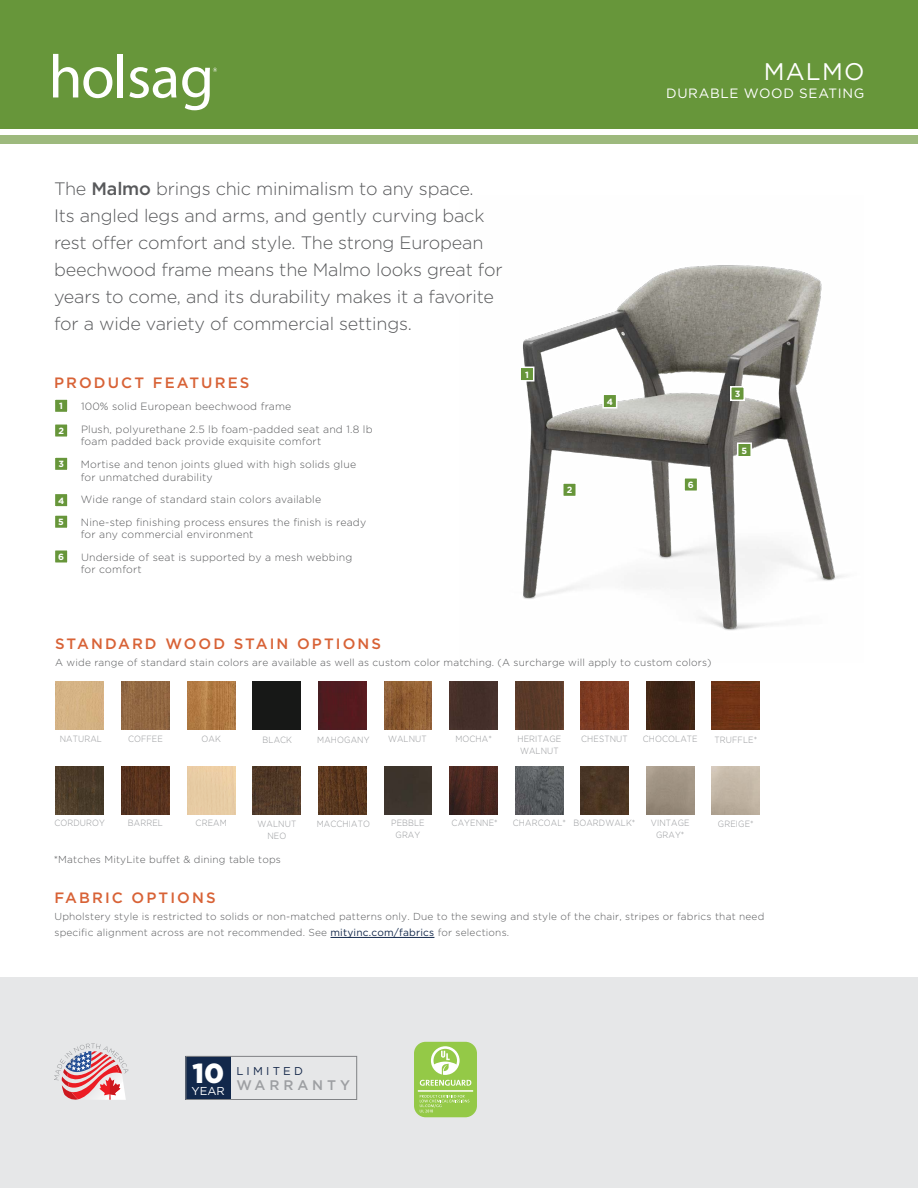
<style>
.page{position:relative;width:918px;height:1188px;background:#fff}
.page>*{position:absolute;margin:0;border:0;box-sizing:border-box;transform-origin:0 0}
.t1{font:900 27.6px "Gotham";color:#fff}
.t2{font:24px "Gotham";letter-spacing:.05em;color:#fff}
.t3{font:300 18px/27px "Gotham";letter-spacing:-.01em;color:#58595b}
.t4{font:500 15px "Gotham";letter-spacing:.14em;color:#d86236}
.t5{font:500 13.95px "Gotham";letter-spacing:.28em;color:#9d9fa2}
.t6{font:13.5px "Gotham";letter-spacing:.05em;color:#fff}
.t7{font:11.4px "Gotham";letter-spacing:.28em;color:#15284a}
.t8{font:300 10.5px/22.5px "Gotham";letter-spacing:.02em;color:#58595b}
.t9{font:300 10.2px/16.5px "Gotham";letter-spacing:.02em;color:#58595b}
.t10{font:300 9px/12px "Gotham";letter-spacing:.015em;color:#939598;text-align:center;scale:.9 1}
.t11{font:700 9px "Gotham";color:#fff}
.s1{font-weight:500}
.s2{font-weight:400;color:#12284b}
</style>
<div class="page">
<div style="left:0;top:0;width:918px;height:129px;background:#67963a"></div>
<div style="left:0;top:136px;width:918px;height:8px;background:#9db97d"></div>
<img style="left:523px;top:265px;width:321px;height:366px">
<div style="left:0;top:977px;width:918px;height:211px;background:#e6e7e8"></div>
<div style="left:186px;top:1056px;width:45px;height:44px;background:#12284b"></div>
<div style="left:186px;top:1056px;width:171px;height:44px;border:1px solid #808285"></div>
<svg style="left:54px;top:1043px;width:75px;height:57px"></svg>
<div style="left:414px;top:1042px;width:63px;height:75px;background:#94c947;border-radius:12px"></div>
<svg style="left:420px;top:1095px;width:49px;height:17px"></svg>
<hr style="left:418px;top:1090px;width:55px;height:2px;background:#fff">
<svg style="left:420px;top:1046px;width:51px;height:40px"></svg>
<div style="left:54px;top:550px;width:14px;height:13px;background:#67963a"></div>
<div style="left:54px;top:549px;width:15px;height:15px;border:2px solid #fff"></div>
<div style="left:684px;top:478px;width:14px;height:13px;background:#67963a"></div>
<div style="left:683px;top:477px;width:15px;height:15px;border:2px solid #fff"></div>
<div style="left:54px;top:515px;width:14px;height:13px;background:#67963a"></div>
<div style="left:54px;top:514px;width:15px;height:15px;border:2px solid #fff"></div>
<div style="left:54px;top:493px;width:14px;height:14px;background:#67963a"></div>
<div style="left:54px;top:493px;width:15px;height:15px;border:2px solid #fff"></div>
<div style="left:54px;top:457px;width:14px;height:14px;background:#67963a"></div>
<div style="left:54px;top:456px;width:15px;height:15px;border:2px solid #fff"></div>
<div style="left:54px;top:424px;width:14px;height:13px;background:#67963a"></div>
<div style="left:54px;top:423px;width:15px;height:15px;border:2px solid #fff"></div>
<div style="left:54px;top:399px;width:14px;height:14px;background:#67963a"></div>
<div style="left:54px;top:398px;width:15px;height:15px;border:2px solid #fff"></div>
<div style="left:520px;top:367px;width:14px;height:14px;background:#67963a"></div>
<div style="left:519px;top:367px;width:15px;height:15px;border:2px solid #fff"></div>
<div style="left:563px;top:483px;width:13px;height:14px;background:#67963a"></div>
<div style="left:562px;top:482px;width:15px;height:15px;border:2px solid #fff"></div>
<div style="left:603px;top:394px;width:14px;height:14px;background:#67963a"></div>
<div style="left:602px;top:394px;width:15px;height:15px;border:2px solid #fff"></div>
<div style="left:738px;top:443px;width:13px;height:14px;background:#67963a"></div>
<div style="left:737px;top:442px;width:15px;height:16px;border:2px solid #fff"></div>
<div style="left:731px;top:387px;width:13px;height:13px;background:#67963a"></div>
<div style="left:730px;top:386px;width:15px;height:15px;border:2px solid #fff"></div>
<div style="left:56px;top:682px;width:48px;height:48px;background:#d5b384"></div>
<img style="left:384px;top:682px;width:48px;height:48px">
<img style="left:646px;top:682px;width:49px;height:48px">
<img style="left:319px;top:682px;width:48px;height:48px">
<img style="left:319px;top:766px;width:48px;height:48px">
<div style="left:712px;top:682px;width:48px;height:48px;background:#703416"></div>
<div style="left:253px;top:682px;width:48px;height:48px;background:#171817"></div>
<img style="left:253px;top:766px;width:47px;height:48px">
<div style="left:450px;top:682px;width:48px;height:48px;background:#442f29"></div>
<img style="left:516px;top:766px;width:47px;height:48px">
<img style="left:122px;top:766px;width:47px;height:48px">
<img style="left:56px;top:766px;width:48px;height:48px">
<div style="left:187px;top:766px;width:48px;height:48px;background:#e8cca4"></div>
<img style="left:122px;top:682px;width:47px;height:48px">
<div style="left:516px;top:682px;width:47px;height:48px;background:#5a3a28"></div>
<img style="left:187px;top:682px;width:48px;height:48px">
<img style="left:581px;top:682px;width:47px;height:48px">
<div style="left:384px;top:766px;width:48px;height:48px;background:#3c342c"></div>
<img style="left:581px;top:766px;width:47px;height:48px">
<img style="left:450px;top:766px;width:48px;height:48px">
<hr style="left:330px;top:937px;width:104px;height:1px;background:#12284b">
<svg style="left:53px;top:54px;width:59px;height:44px"></svg>
<div style="left:117px;top:54px;width:6px;height:43px;background:#fff"></div>
<svg style="left:129px;top:67px;width:47px;height:31px"></svg>
<svg style="left:182px;top:67px;width:35px;height:43px"></svg>
<p class="t3" style="left:54px;top:174px;width:450px">The <span class="s1">Malmo</span> brings chic minimalism to any space.<br>Its angled legs and arms, and gently curving back rest offer comfort and style. The strong European beechwood frame means the Malmo looks great for years to come, and its durability makes it a favorite for a wide variety of commercial settings.</p>
<h3 class="t4" style="left:54px;top:373px;width:197px">PRODUCT FEATURES</h3>
<p class="t8" style="left:81px;top:395px;width:293px">100% solid European beechwood frame<br>Plush, polyurethane 2.5 lb foam-padded seat and 1.8 lb</p>
<p class="t8" style="left:81px;top:430px;width:277px">foam padded back provide exquisite comfort<br>Mortise and tenon joints glued with high solids glue</p>
<p class="t8" style="left:81px;top:465px;width:287px">for unmatched durability<br>Wide range of standard stain colors available<br>Nine-step finishing process ensures the finish is ready</p>
<p class="t8" style="left:81px;top:523px;width:273px">for any commercial environment<br>Underside of seat is supported by a mesh webbing</p>
<p class="t8" style="left:81px;top:558px;width:63px">for comfort</p>
<p class="t11" style="left:59px;top:400px;width:5px">1</p>
<p class="t11" style="left:58px;top:425px;width:7px">2</p>
<p class="t11" style="left:58px;top:458px;width:7px">3</p>
<p class="t11" style="left:58px;top:495px;width:8px">4</p>
<p class="t11" style="left:58px;top:516px;width:7px">5</p>
<p class="t11" style="left:58px;top:551px;width:7px">6</p>
<p class="t11" style="left:525px;top:368px;width:5px">1</p>
<p class="t11" style="left:567px;top:484px;width:7px">2</p>
<p class="t11" style="left:607px;top:395px;width:8px">4</p>
<h2 class="t2" style="left:764px;top:56px;width:102px">MALMO</h2>
<p class="t6" style="left:666px;top:85px;width:200px">DURABLE WOOD SEATING</p>
<p class="t11" style="left:735px;top:388px;width:7px">3</p>
<p class="t11" style="left:688px;top:479px;width:7px">6</p>
<p class="t11" style="left:742px;top:444px;width:7px">5</p>
<h3 class="t4" style="left:55px;top:634px;width:327px">STANDARD WOOD STAIN OPTIONS</h3>
<p class="t9" style="left:55px;top:654px;width:658px">A wide range of standard stain colors are available as well as custom color matching. (A surcharge will apply to custom colors)</p>
<p class="t10" style="left:60px;top:732px;width:48px">NATURAL</p>
<p class="t10" style="left:317px;top:733px;width:60px">MAHOGANY</p>
<p class="t10" style="left:388px;top:732px;width:45px">WALNUT</p>
<p class="t10" style="left:643px;top:732px;width:63px">CHOCOLATE</p>
<p class="t10" style="left:128px;top:732px;width:40px">COFFEE</p>
<p class="t10" style="left:517px;top:732px;width:50px;text-align:left">HERITAGE<br>WALNUT</p>
<p class="t10" style="left:202px;top:732px;width:23px">OAK</p>
<p class="t10" style="left:581px;top:732px;width:53px">CHESTNUT</p>
<p class="t10" style="left:455px;top:732px;width:42px">MOCHA*</p>
<p class="t10" style="left:263px;top:733px;width:34px">BLACK</p>
<p class="t10" style="left:715px;top:733px;width:49px">TRUFFLE*</p>
<p class="t10" style="left:54px;top:817px;width:58px">CORDUROY</p>
<p class="t10" style="left:128px;top:817px;width:40px">BARREL</p>
<p class="t10" style="left:196px;top:817px;width:36px">CREAM</p>
<p class="t10" style="left:513px;top:817px;width:61px">CHARCOAL*</p>
<p class="t10" style="left:452px;top:817px;width:53px">CAYENNE*</p>
<p class="t10" style="left:573px;top:817px;width:70px">BOARDWALK*</p>
<p class="t10" style="left:718px;top:818px;width:41px">GREIGE*</p>
<p class="t10" style="left:651px;top:817px;width:45px">VINTAGE<br>GRAY*</p>
<p class="t10" style="left:391px;top:817px;width:39px">PEBBLE<br>GRAY</p>
<p class="t10" style="left:317px;top:818px;width:61px">MACCHIATO</p>
<p class="t10" style="left:258px;top:818px;width:45px">WALNUT<br>NEO</p>
<p class="t9" style="left:54px;top:851px;width:229px">*Matches MityLite buffet &amp; dining table tops</p>
<h3 class="t4" style="left:54px;top:888px;width:163px">FABRIC OPTIONS</h3>
<p class="t9" style="left:54px;top:908px;width:711px">Upholstery style is restricted to solids or non-matched patterns only. Due to the sewing and style of the chair, stripes or fabrics that need specific alignment across are not recommended. See <span class="s2">mityinc.com/fabrics</span> for selections.</p>
<h1 class="t1" style="left:193px;top:1054px;width:33px">10</h1>
<p class="t7" style="left:236px;top:1063px;width:68px">LIMITED</p>
<h3 class="t5" style="left:192px;top:1076px;width:160px"><sub>YEAR</sub> WARRANTY</h3>
</div>
